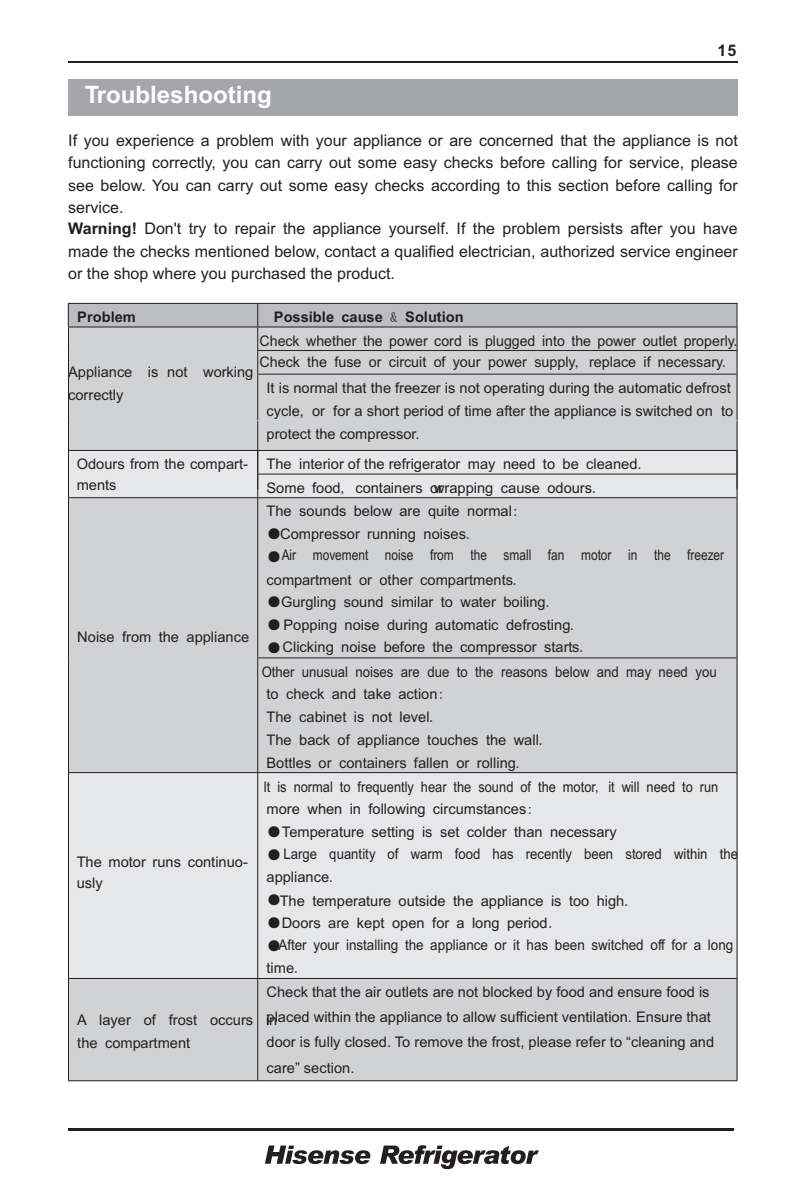
<style>
.page{position:relative;width:806px;height:1191px;background:#fff}
.page>*{position:absolute;margin:0;border:0;box-sizing:border-box;transform-origin:0 0}
.t1{font:700 24px "Arial";color:#fff}
.t2{font:16px/22.2px "Arial";color:#231f20}
.t3{font:700 16px "Arial";color:#231f20}
.t4{font:14.6px/25.4px "Arial";color:#231f20}
.t5{font:14.6px/23px "Arial";color:#231f20;scale:.9 1}
.t6{font:14.6px/24.2px "Arial";color:#231f20;scale:.81 1}
.t7{font:14.6px/23.2px "Arial";color:#231f20;scale:.92 1}
.t8{font:700 14.6px "Arial";color:#231f20}
.s1{font-weight:700}
.s2{font-family:"Sim Sun"}
</style>
<div class="page">
<svg style="left:265px;top:1145px;width:273px;height:24px"></svg>
<hr style="left:68px;top:1128px;width:665px;height:3px;background:#231f20">
<hr style="left:68px;top:61px;width:669px;height:2px;background:#231f20">
<div style="left:68px;top:79px;width:669px;height:37px;background:#a5a6aa"></div>
<div style="left:68px;top:977px;width:669px;height:103px;background:#d1d2d4"></div>
<div style="left:68px;top:772px;width:669px;height:206px;background:#e6e7e9"></div>
<div style="left:68px;top:498px;width:669px;height:274px;background:#d1d2d4"></div>
<div style="left:68px;top:451px;width:669px;height:46px;background:#e6e7e9"></div>
<div style="left:68px;top:327px;width:669px;height:124px;background:#d1d2d4"></div>
<div style="left:68px;top:303px;width:668px;height:24px;background:#bcbdc0"></div>
<hr style="left:68px;top:303px;width:669px;height:1px;background:#231f20">
<hr style="left:68px;top:327px;width:669px;height:1px;background:#231f20">
<hr style="left:257px;top:350px;width:480px;height:1px;background:#231f20">
<svg style="left:257px;top:304px;width:1px;height:70px"></svg>
<svg style="left:736px;top:304px;width:1px;height:70px"></svg>
<svg style="left:68px;top:304px;width:1px;height:70px"></svg>
<hr style="left:257px;top:374px;width:480px;height:1px;background:#231f20">
<hr style="left:68px;top:374px;width:1px;height:46px;background:#231f20">
<hr style="left:257px;top:374px;width:1px;height:46px;background:#231f20">
<hr style="left:736px;top:374px;width:1px;height:46px;background:#231f20">
<hr style="left:68px;top:421px;width:1px;height:68px;background:#231f20">
<hr style="left:257px;top:421px;width:1px;height:68px;background:#231f20">
<hr style="left:736px;top:421px;width:1px;height:68px;background:#231f20">
<hr style="left:68px;top:450px;width:669px;height:1px;background:#231f20">
<hr style="left:257px;top:474px;width:480px;height:1px;background:#231f20">
<svg style="left:257px;top:451px;width:1px;height:46px"></svg>
<svg style="left:736px;top:451px;width:1px;height:46px"></svg>
<hr style="left:68px;top:497px;width:669px;height:1px;background:#231f20">
<hr style="left:68px;top:498px;width:1px;height:159px;background:#231f20">
<hr style="left:257px;top:498px;width:1px;height:159px;background:#231f20">
<hr style="left:736px;top:498px;width:1px;height:159px;background:#231f20">
<hr style="left:257px;top:657px;width:480px;height:1px;background:#231f20">
<hr style="left:68px;top:658px;width:1px;height:114px;background:#231f20">
<hr style="left:257px;top:658px;width:1px;height:114px;background:#231f20">
<hr style="left:736px;top:658px;width:1px;height:114px;background:#231f20">
<hr style="left:68px;top:772px;width:669px;height:1px;background:#231f20">
<hr style="left:68px;top:773px;width:1px;height:205px;background:#231f20">
<hr style="left:257px;top:773px;width:1px;height:205px;background:#231f20">
<hr style="left:736px;top:773px;width:1px;height:205px;background:#231f20">
<hr style="left:68px;top:978px;width:669px;height:1px;background:#231f20">
<hr style="left:68px;top:979px;width:1px;height:101px;background:#231f20">
<hr style="left:257px;top:979px;width:1px;height:101px;background:#231f20">
<hr style="left:736px;top:979px;width:1px;height:101px;background:#231f20">
<hr style="left:68px;top:1080px;width:669px;height:1px;background:#231f20">
<h1 class="t1" style="left:85px;top:86px;width:188px">Troubleshooting</h1>
<p class="t3" style="left:717px;top:44px;width:20px">15</p>
<p class="t2" style="left:68px;top:131px;width:670px">If you experience a problem with your appliance or are concerned that the appliance is not functioning correctly, you can carry out some easy checks before calling for service, please see below. You can carry out some easy checks according to this section before calling for service.<br><span class="s1">Warning!</span> Don't try to repair the appliance yourself. If the problem persists after you have made the checks mentioned below, contact a qualified electrician, authorized service engineer or the shop where you purchased the product.</p>
<p class="t8" style="left:77px;top:311px;width:60px">Problem</p>
<p class="t4" style="left:259px;top:306px;width:482px;line-height:23.6px;text-indent:14px"><span class="s1">Possible cause</span> <span class="s2">&amp;</span> <span class="s1">Solution<br></span>Check whether the power cord is plugged into the power outlet properly<span class="s2">.</span></p>
<p class="t4" style="left:259px;top:351px;width:472px;text-align:center">Check the fuse or circuit of your power supply<span class="s2">,</span> replace if necessary<span class="s2">.<br></span>It is normal that the freezer is not operating during the automatic defrost</p>
<p class="t4" style="left:68px;top:362px;width:187px;line-height:22.8px">Appliance is not working correctly</p>
<p class="t4" style="left:77px;top:455px;width:173px;line-height:20.4px">Odours from the compart&shy;ments</p>
<p class="t4" style="left:77px;top:625px;width:173px">Noise from the appliance</p>
<p class="t4" style="left:77px;top:853px;width:173px;line-height:20.4px">The motor runs continuo&shy;usly</p>
<p class="t4" style="left:266px;top:399px;width:468px">cycle, or for a short period of time after the appliance is switched on to</p>
<p class="t4" style="left:266px;top:420px;width:376px;line-height:30px">protect the compressor.<br>The interior of the refrigerator may need to be cleaned.</p>
<p class="t4" style="left:266px;top:477px;width:334px;line-height:23.6px">Some food<span class="s2">,</span> containers orwrapping cause odours<span class="s2">.<br></span>The sounds below are quite normal<span class="s2">:</span></p>
<p class="t4" style="left:266px;top:522px;width:208px"><span class="s2">●</span>Compressor running noises<span class="s2">.</span></p>
<p class="t6" style="left:266px;top:544px;width:566px"><span class="s2">●</span>Air movement noise from the small fan motor in the freezer compartment or other compartments<span class="s2">.</span></p>
<p class="t4" style="left:266px;top:590px;width:288px"><span class="s2">●</span>Gurgling sound similar to water boiling<span class="s2">.</span></p>
<p class="t4" style="left:266px;top:614px;width:312px"><span class="s2">●</span>Popping noise during automatic defrosting<span class="s2">.</span></p>
<p class="t4" style="left:266px;top:635px;width:321px"><span class="s2">●</span>Clicking noise before the compressor starts<span class="s2">.</span></p>
<p class="t5" style="left:261px;top:661px;width:508px">Other unusual noises are due to the reasons below and may need you to check and take action<span class="s2">:<br></span>The cabinet is not level<span class="s2">.<br></span>The back of appliance touches the wall<span class="s2">.<br></span>Bottles or containers fallen or rolling<span class="s2">.<br></span>It is normal to frequently hear the sound of the motor<span class="s2">,</span> it will need to run</p>
<p class="t4" style="left:266px;top:797px;width:268px">more when in following circumstances<span class="s2">:</span></p>
<p class="t4" style="left:266px;top:820px;width:351px"><span class="s2">●</span>Temperature setting is set colder than necessary</p>
<p class="t5" style="left:266px;top:843px;width:525px;line-height:23.6px"><span class="s2">●</span>Large quantity of warm food has recently been stored within the appliance<span class="s2">.</span></p>
<p class="t4" style="left:266px;top:889px;width:366px"><span class="s2">●</span>The temperature outside the appliance is too high<span class="s2">.</span></p>
<p class="t4" style="left:266px;top:911px;width:290px"><span class="s2">●</span>Doors are kept open for a long period<span class="s2">.</span></p>
<p class="t7" style="left:266px;top:935px;width:508px"><span class="s2">●</span>After your installing the appliance or it has been switched off for a long time<span class="s2">.</span></p>
<p class="t4" style="left:266px;top:980px;width:449px">Check that the air outlets are not blocked by food and ensure food is placed within the appliance to allow sufficient ventilation. Ensure that door is fully closed. To remove the frost, please refer to “cleaning and care” section.</p>
<p class="t4" style="left:77px;top:1009px;width:201px;line-height:22.8px">A layer of frost occurs in the compartment</p>
</div>
